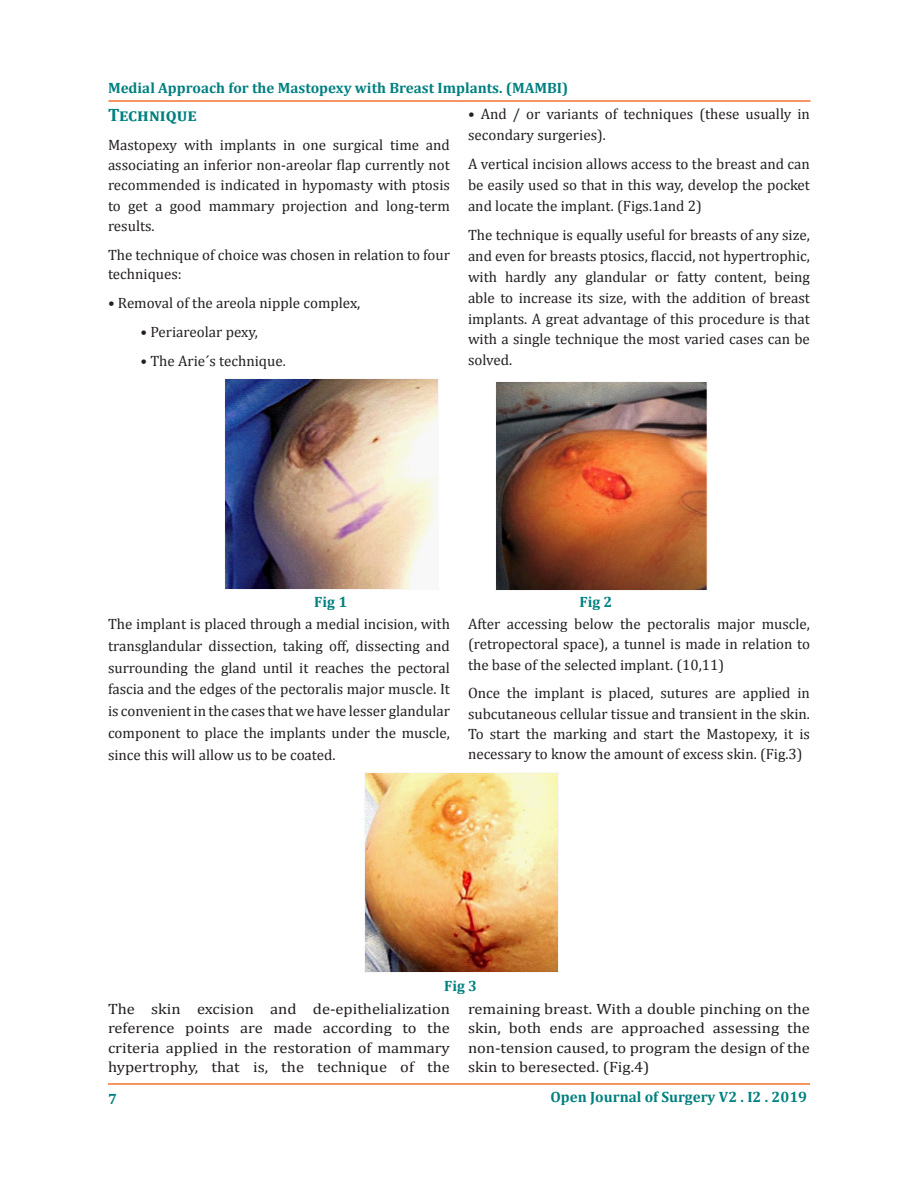
<style>
.page{position:relative;width:918px;height:1188px;background:#fff}
.page>*{position:absolute;margin:0;border:0;box-sizing:border-box;transform-origin:0 0}
.t1{font:700 18px "Cambria";color:#008080}
.t2{font:15px/20.2px "Cambria";color:#231f20;text-align:justify}
.t3{font:15px/19.5px "Cambria";color:#231f20;text-align:justify;scale:1.1 1}
.t4{font:700 15px "Cambria";color:#008080}
</style>
<div class="page">
<hr style="left:108px;top:1083px;width:702px;height:2px;background:#f37232">
<hr style="left:108px;top:100px;width:702px;height:2px;background:#f37232">
<img style="left:225px;top:379px;width:213px;height:211px">
<img style="left:495px;top:381px;width:212px;height:210px">
<img style="left:364px;top:773px;width:195px;height:199px">
<p class="t4" style="left:108px;top:77px;width:462px">Medial Approach for the Mastopexy with Breast Implants. (MAMBI)</p>
<p class="t1" style="left:108px;top:102px;width:90px">Technique</p>
<p class="t2" style="left:108px;top:135px;width:344px">Mastopexy with implants in one surgical time and associating an inferior non-areolar flap currently not recommended is indicated in hypomasty with ptosis to get a good mammary projection and long-term results.</p>
<p class="t2" style="left:108px;top:244px;width:344px">The technique of choice was chosen in relation to four techniques:</p>
<p class="t2" style="left:108px;top:293px;width:254px">• Removal of the areola nipple complex,</p>
<p class="t2" style="left:140px;top:321px;width:119px">• Periareolar pexy,</p>
<p class="t2" style="left:140px;top:350px;width:147px">• The Arie´s technique.</p>
<p class="t2" style="left:468px;top:103px;width:343px;line-height:20.9px">• And / or variants of techniques (these usually in secondary surgeries).</p>
<p class="t2" style="left:468px;top:153px;width:343px;line-height:20.9px">A vertical incision allows access to the breast and can be easily used so that in this way, develop the pocket and locate the implant. (Figs.1and 2)</p>
<p class="t2" style="left:468px;top:225px;width:344px;line-height:20.9px">The technique is equally useful for breasts of any size, and even for breasts ptosics, flaccid, not hypertrophic, with hardly any glandular or fatty content, being able to increase its size, with the addition of breast implants. A great advantage of this procedure is that with a single technique the most varied cases can be solved.</p>
<p class="t4" style="left:314px;top:591px;width:34px">Fig 1</p>
<p class="t4" style="left:580px;top:592px;width:34px">Fig 2</p>
<p class="t2" style="left:108px;top:613px;width:344px;line-height:21.8px">The implant is placed through a medial incision, with transglandular dissection, taking off, dissecting and surrounding the gland until it reaches the pectoral fascia and the edges of the pectoralis major muscle. It is convenient in the cases that we have lesser glandular component to place the implants under the muscle, since this will allow us to be coated.</p>
<p class="t2" style="left:468px;top:614px;width:343px">After accessing below the pectoralis major muscle, (retropectoral space), a tunnel is made in relation to the base of the selected implant. (10,11)</p>
<p class="t2" style="left:468px;top:683px;width:344px">Once the implant is placed, sutures are applied in subcutaneous cellular tissue and transient in the skin.<br>To start the marking and start the Mastopexy, it is necessary to know the amount of excess skin. (Fig.3)</p>
<p class="t4" style="left:444px;top:975px;width:34px">Fig 3</p>
<p class="t3" style="left:108px;top:999px;width:312px">The skin excision and de-epithelialization reference points are made according to the criteria applied in the restoration of mammary hypertrophy, that is, the technique of the</p>
<p class="t3" style="left:468px;top:999px;width:312px">remaining breast. With a double pinching on the skin, both ends are approached assessing the non-tension caused, to program the design of the skin to beresected. (Fig.4)</p>
<p class="t4" style="left:108px;top:1089px;width:10px">7</p>
<p class="t4" style="left:551px;top:1086px;width:258px">Open Journal of Surgery V2 . I2 . 2019</p>
</div>
